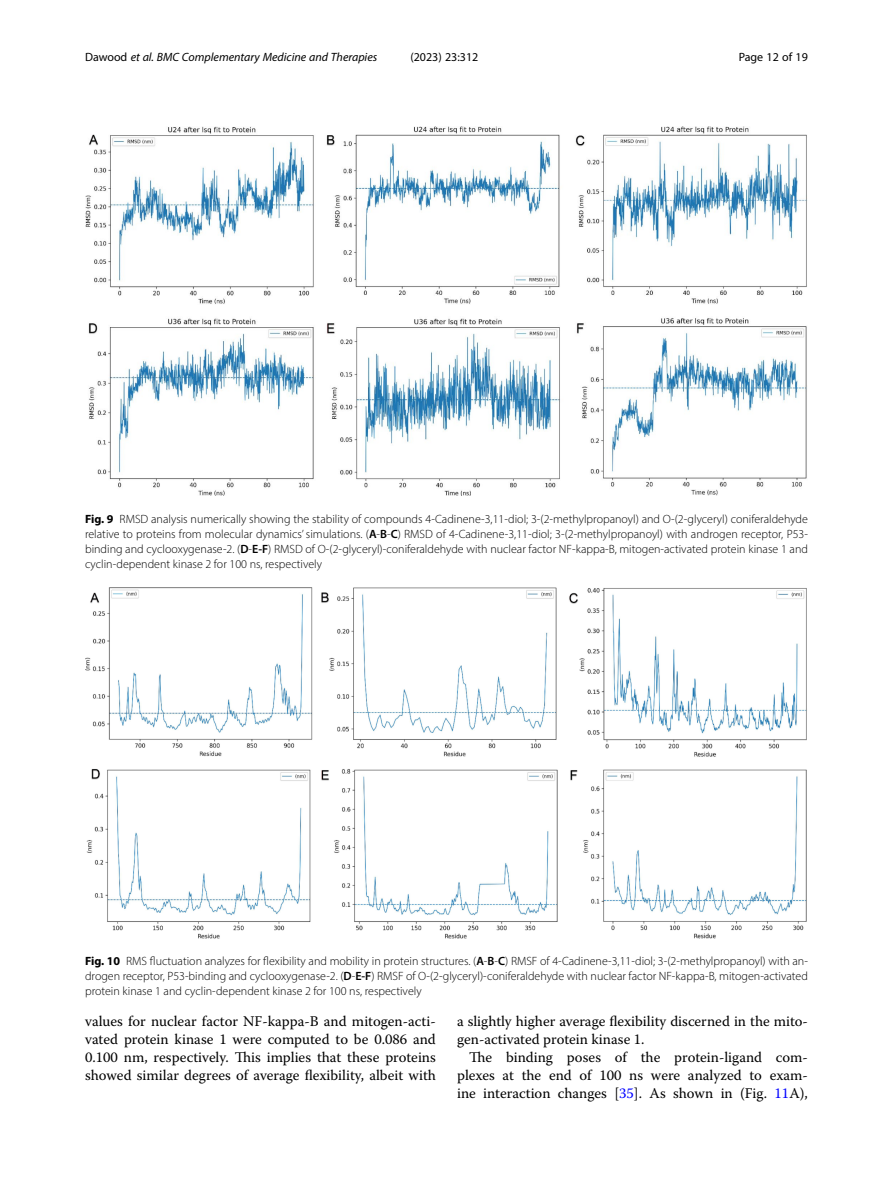
<style>
.page{position:relative;width:893px;height:1191px;background:#fff}
.page>*{position:absolute;margin:0;border:0;box-sizing:border-box;transform-origin:0 0}
.Body_Text_Indent{font:14.7px/18px "Warnock Pro";color:#000;text-align:justify}
.Figure_Caption{font:300 12px/15px "Myriad Pro";color:#000;text-align:justify}
.t1{font:italic 12px "Myriad Pro";color:#000}
.t2{font:12px "Myriad Pro";color:#000}
.s1{font-style:normal}
.s2{font-weight:700}
.s3{font-weight:600}
.s4{color:#00f}
</style>
<div class="page">
<img style="left:85px;top:587px;width:722px;height:351px">
<img style="left:85px;top:126px;width:722px;height:370px">
<p class="t1" style="left:85px;top:50px;width:294px"><span class="s1">Dawood</span> et al. BMC Complementary Medicine and Therapies</p>
<p class="t2" style="left:410px;top:50px;width:70px">(2023) 23:312</p>
<p class="t2" style="left:739px;top:50px;width:71px">Page 12 of 19</p>
<p class="Figure_Caption" style="left:85px;top:511px;width:724px"><span class="s2">Fig. 9</span> RMSD analysis numerically showing the stability of compounds 4-Cadinene-3,11-diol; 3-(2-methylpropanoyl) and O-(2-glyceryl) coniferaldehyde relative to proteins from molecular dynamics’ simulations. (<span class="s3">A</span>-<span class="s3">B</span>-<span class="s3">C</span>) RMSD of 4-Cadinene-3,11-diol; 3-(2-methylpropanoyl) with androgen receptor, P53- binding and cyclooxygenase-2. (<span class="s3">D</span>-<span class="s3">E-F</span>) RMSD of O-(2-glyceryl)-coniferaldehyde with nuclear factor NF-kappa-B, mitogen-activated protein kinase 1 and cyclin-dependent kinase 2 for 100 ns, respectively</p>
<p class="Figure_Caption" style="left:85px;top:953px;width:724px"><span class="s2">Fig. 10</span> RMS fluctuation analyzes for flexibility and mobility in protein structures. (<span class="s3">A</span>-<span class="s3">B</span>-<span class="s3">C</span>) RMSF of 4-Cadinene-3,11-diol; 3-(2-methylpropanoyl) with an&shy;drogen receptor, P53-binding and cyclooxygenase-2. (<span class="s3">D</span>-<span class="s3">E-F</span>) RMSF of O-(2-glyceryl)-coniferaldehyde with nuclear factor NF-kappa-B, mitogen-activated protein kinase 1 and cyclin-dependent kinase 2 for 100 ns, respectively</p>
<p class="Body_Text_Indent" style="left:85px;top:1012px;width:352px">values for nuclear factor NF-kappa-B and mitogen-acti&shy;vated protein kinase 1 were computed to be 0.086 and 0.100 nm, respectively. This implies that these proteins showed similar degrees of average flexibility, albeit with</p>
<p class="Body_Text_Indent" style="left:457px;top:1012px;width:352px">a slightly higher average flexibility discerned in the mito&shy;gen-activated protein kinase 1.</p>
<p class="Body_Text_Indent" style="left:457px;top:1048px;width:352px;text-indent:12px">The binding poses of the protein-ligand com&shy;plexes at the end of 100 ns were analyzed to exam&shy;ine interaction changes [<span class="s4">35</span>]. As shown in (Fig. <span class="s4">11</span>A),</p>
</div>
